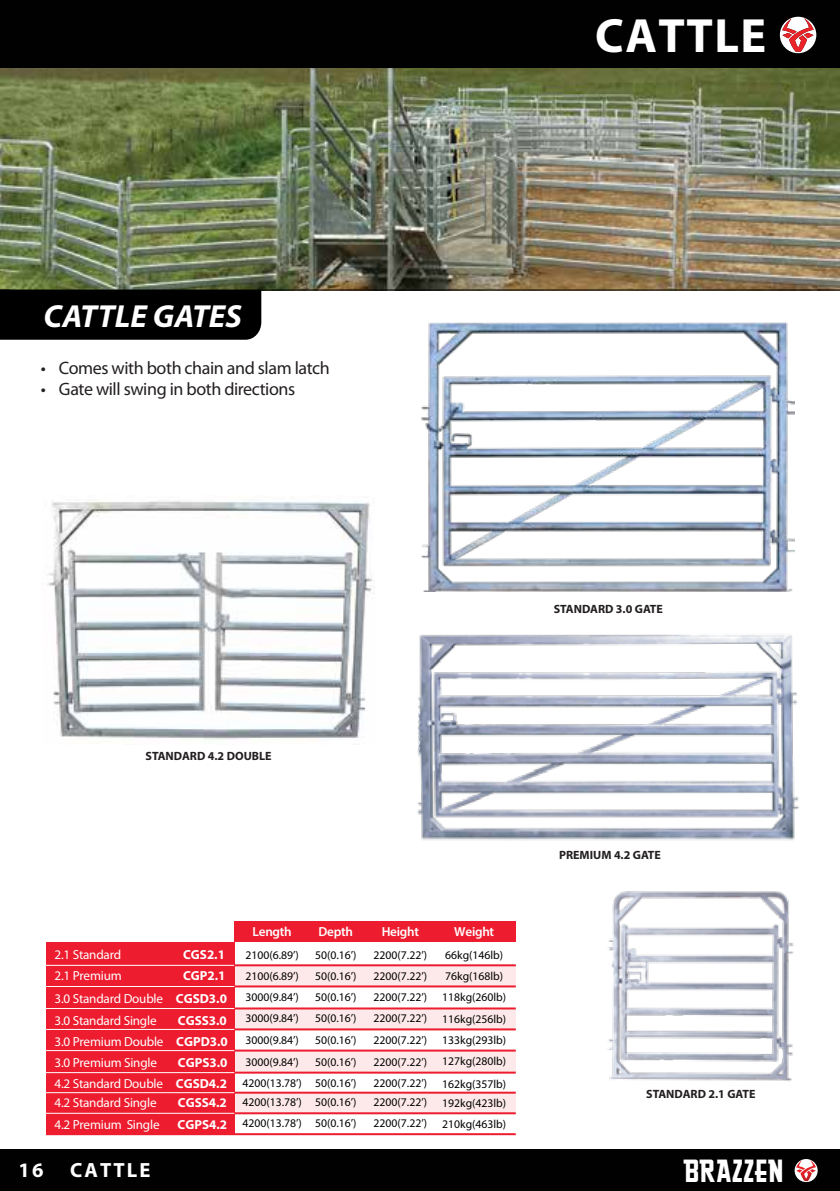
<style>
.page{position:relative;width:840px;height:1191px;background:#fff}
.page>*{position:absolute;margin:0;border:0;box-sizing:border-box;transform-origin:0 0}
.t1{font:700 48.4px "Myriad Pro";letter-spacing:.03em;color:#fff}
.t2{font:italic 700 32px "Myriad Pro";color:#fff}
.t3{font:29.2px "Greasy Spoon NF";color:#fff}
.t4{font:700 20.6px "Myriad Pro";letter-spacing:.1em;color:#fff}
.t5{font:18px "Myriad Pro";letter-spacing:-.025em;color:#231f20}
.t6{font:13.2px/21px "Myriad Pro";letter-spacing:-.015em;color:#fff;text-align:justify}
.t7{font:600 13.2px "Myriad Pro";letter-spacing:-.02em;color:#fff}
.t8{font:700 13.2px "Myriad Pro";color:#fff}
.t9{font:700 12px "Myriad Pro";color:#231f20}
.t10{font:11.6px/21.2px "Myriad Pro";color:#010101}
.s1{font-weight:700}
</style>
<div class="page">
<img style="left:0;top:68px;width:840px;height:222px">
<img style="left:608px;top:891px;width:186px;height:190px">
<img style="left:47px;top:500px;width:328px;height:245px">
<img style="left:417px;top:634px;width:382px;height:207px">
<img style="left:421px;top:322px;width:373px;height:269px">
<div style="left:228px;top:965px;width:287px;height:21px;background:#fde9e9"></div>
<div style="left:228px;top:1008px;width:287px;height:21px;background:#fde9e9"></div>
<div style="left:228px;top:1051px;width:287px;height:22px;background:#fde9e9"></div>
<div style="left:228px;top:1092px;width:287px;height:22px;background:#fde9e9"></div>
<div style="left:46px;top:942px;width:188px;height:193px;background:#ed1c2e"></div>
<div style="left:234px;top:922px;width:281px;height:20px;background:#ed1c2e"></div>
<hr style="left:44px;top:965px;width:190px;height:1px;background:#fff">
<hr style="left:234px;top:964px;width:281px;height:2px;background:#ed1c2e">
<hr style="left:234px;top:985px;width:281px;height:2px;background:#ed1c2e">
<hr style="left:234px;top:1007px;width:281px;height:2px;background:#ed1c2e">
<hr style="left:234px;top:1028px;width:281px;height:2px;background:#ed1c2e">
<hr style="left:234px;top:1049px;width:281px;height:2px;background:#ed1c2e">
<hr style="left:234px;top:1072px;width:281px;height:2px;background:#ed1c2e">
<hr style="left:234px;top:1092px;width:281px;height:2px;background:#ed1c2e">
<hr style="left:234px;top:1112px;width:281px;height:2px;background:#ed1c2e">
<hr style="left:46px;top:1133px;width:469px;height:2px;background:#ed1c2e">
<hr style="left:44px;top:986px;width:190px;height:1px;background:#fff">
<hr style="left:44px;top:1008px;width:190px;height:1px;background:#fff">
<hr style="left:44px;top:1029px;width:190px;height:1px;background:#fff">
<hr style="left:44px;top:1050px;width:190px;height:1px;background:#fff">
<hr style="left:44px;top:1072px;width:190px;height:1px;background:#fff">
<hr style="left:44px;top:1092px;width:190px;height:1px;background:#fff">
<hr style="left:44px;top:1113px;width:190px;height:1px;background:#fff">
<div style="left:0;top:291px;width:261px;height:49px;background:#000"></div>
<hr style="left:0;top:290px;width:840px;height:1px;background:#000">
<div style="left:0;top:1149px;width:840px;height:42px;background:#010101"></div>
<svg style="left:794px;top:1159px;width:23px;height:23px"></svg>
<svg style="left:796px;top:1160px;width:20px;height:21px"></svg>
<div style="left:0;top:0;width:840px;height:68px;background:#010101"></div>
<svg style="left:779px;top:17px;width:37px;height:36px"></svg>
<h1 class="t1" style="left:595px;top:4px;width:173px">CATTLE</h1>
<h2 class="t2" style="left:44px;top:296px;width:200px">CATTLE GATES</h2>
<h3 class="t5" style="left:41px;top:356px;width:291px">• Comes with both chain and slam latch</h3>
<h3 class="t5" style="left:41px;top:378px;width:256px">• Gate will swing in both directions</h3>
<p class="t9" style="left:553px;top:601px;width:111px">STANDARD 3.0 GATE</p>
<p class="t9" style="left:145px;top:748px;width:128px">STANDARD 4.2 DOUBLE</p>
<p class="t7" style="left:253px;top:923px;width:41px">Length</p>
<p class="t7" style="left:318px;top:923px;width:36px">Depth</p>
<p class="t7" style="left:382px;top:923px;width:39px">Height</p>
<p class="t7" style="left:454px;top:923px;width:41px">Weight</p>
<p class="t10" style="left:245px;top:944px;width:55px">2100(6.89’)</p>
<p class="t10" style="left:315px;top:944px;width:43px">50(0.16’)</p>
<p class="t10" style="left:373px;top:944px;width:55px">2200(7.22’)</p>
<p class="t10" style="left:445px;top:944px;width:60px">66kg(146lb)</p>
<p class="t10" style="left:242px;top:965px;width:61px">2100(6.89’)<br>3000(9.84’)<br>3000(9.84’)<br>3000(9.84’)<br>3000(9.84’)<br>4200(13.78’)</p>
<p class="t10" style="left:242px;top:1092px;width:61px;line-height:20.4px">4200(13.78’)<br>4200(13.78’)</p>
<p class="t6" style="left:54px;top:944px;width:68px">2.1 Standard</p>
<p class="t8" style="left:183px;top:946px;width:43px">CGS2.1</p>
<p class="t6" style="left:54px;top:965px;width:69px">2.1 Premium</p>
<p class="t6" style="left:54px;top:964px;width:174px;line-height:22.2px;text-indent:129px"><span class="s1">CGP2.1<br></span>3.0 Standard Double <span class="s1">CGSD3.0<br></span>3.0 Standard Single</p>
<p class="t10" style="left:442px;top:965px;width:66px">76kg(168lb)<br>118kg(260lb)<br>116kg(256lb)<br>133kg(293lb)<br>127kg(280lb)<br>162kg(357lb)</p>
<p class="t10" style="left:442px;top:1093px;width:66px">192kg(423lb)</p>
<p class="t10" style="left:315px;top:965px;width:43px">50(0.16’)</p>
<p class="t10" style="left:373px;top:965px;width:55px">2200(7.22’)</p>
<p class="t10" style="left:315px;top:986px;width:43px">50(0.16’)</p>
<p class="t10" style="left:373px;top:986px;width:55px">2200(7.22’)</p>
<p class="t10" style="left:315px;top:1007px;width:43px">50(0.16’)</p>
<p class="t10" style="left:373px;top:1007px;width:55px">2200(7.22’)</p>
<p class="t10" style="left:315px;top:1029px;width:43px">50(0.16’)</p>
<p class="t10" style="left:373px;top:1029px;width:55px">2200(7.22’)</p>
<p class="t10" style="left:315px;top:1051px;width:43px">50(0.16’)</p>
<p class="t10" style="left:373px;top:1051px;width:55px">2200(7.22’)</p>
<p class="t10" style="left:315px;top:1072px;width:43px">50(0.16’)</p>
<p class="t10" style="left:373px;top:1072px;width:55px">2200(7.22’)</p>
<p class="t10" style="left:315px;top:1092px;width:43px">50(0.16’)</p>
<p class="t10" style="left:373px;top:1092px;width:55px">2200(7.22’)</p>
<p class="t10" style="left:315px;top:1112px;width:43px">50(0.16’)</p>
<p class="t10" style="left:373px;top:1112px;width:55px">2200(7.22’)</p>
<p class="t6" style="left:54px;top:1009px;width:175px;text-indent:123px"><span class="s1">CGSS3.0<br></span>3.0 Premium Double <span class="s1">CGPD3.0<br></span>3.0 Premium Single</p>
<p class="t6" style="left:54px;top:1052px;width:174px;text-align:right"><span class="s1">CGPS3.0<br></span>4.2 Standard Double <span class="s1">CGSD4.2</span></p>
<p class="t6" style="left:54px;top:1092px;width:104px">4.2 Standard Single</p>
<p class="t8" style="left:178px;top:1094px;width:51px">CGSS4.2</p>
<p class="t6" style="left:54px;top:1113px;width:107px">4.2 Premium Single</p>
<p class="t8" style="left:177px;top:1115px;width:51px">CGPS4.2</p>
<p class="t10" style="left:442px;top:1113px;width:66px">210kg(463lb)</p>
<p class="t9" style="left:559px;top:847px;width:103px">PREMIUM 4.2 GATE</p>
<p class="t9" style="left:646px;top:1086px;width:111px">STANDARD 2.1 GATE</p>
<h3 class="t4" style="left:19px;top:1157px;width:26px">16</h3>
<h3 class="t4" style="left:70px;top:1157px;width:82px">CATTLE</h3>
<h3 class="t3" style="left:682px;top:1155px;width:102px">BRAZZEN</h3>
</div>
